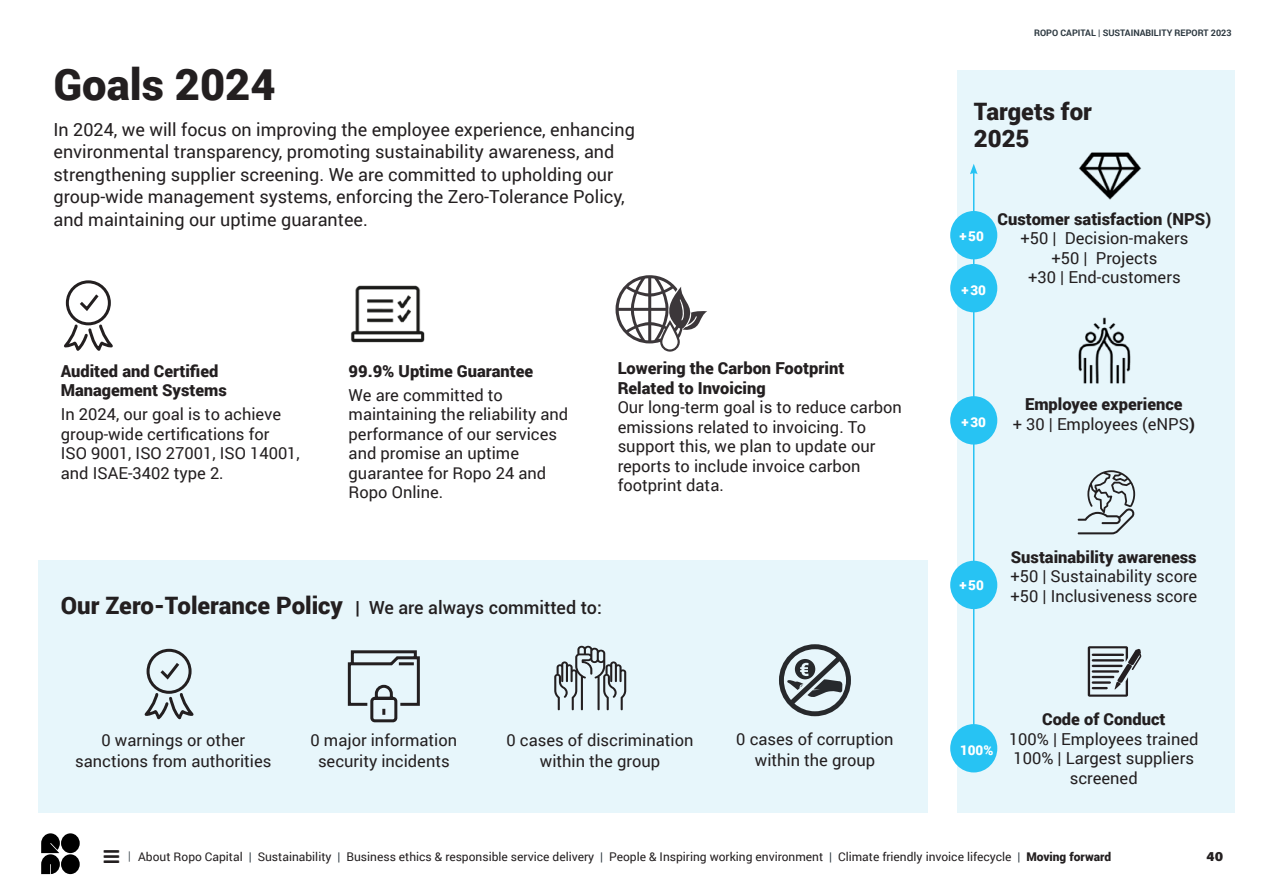
<style>
.page{position:relative;width:1263px;height:893px;background:#fff}
.page>*{position:absolute;margin:0;border:0;box-sizing:border-box;transform-origin:0 0}
.t1{font:900 43.5px "Roboto";color:#231f20}
.t2{font:900 24px "Roboto";color:#231f20}
.t3{font:18px/22.5px "Roboto";color:#231f20}
.t4{font:500 18px "Roboto";color:#231f20}
.t5{font:16.5px/19.5px "Roboto";color:#231f20}
.t6{font:900 16.5px "Roboto";color:#231f20}
.t7{font:900 13.5px "Roboto";color:#fff}
.t8{font:900 13.5px "Acumin Pro";color:#231f20}
.t9{font:12px "Roboto";color:#231f20}
.t10{font:300 12px "Roboto";color:#2c3840}
.t11{font:700 9px "Roboto";color:#2c3840}
.s1{font-weight:900;font-size:24px}
.s2{font-weight:900}
.s3{color:#2c3840}
</style>
<div class="page">
<div style="left:61px;top:833px;width:19px;height:20px;background:#000;border-radius:50%"></div>
<div style="left:61px;top:854px;width:19px;height:20px;background:#000;border-radius:50%"></div>
<svg style="left:41px;top:833px;width:19px;height:41px"></svg>
<div style="left:958px;top:70px;width:277px;height:743px;background:#e7f6fb"></div>
<svg style="left:1088px;top:646px;width:53px;height:51px"></svg>
<svg style="left:615px;top:275px;width:92px;height:77px"></svg>
<img style="left:1079px;top:152px;width:63px;height:48px">
<img style="left:1078px;top:318px;width:53px;height:65px">
<hr style="left:973px;top:172px;width:1px;height:589px;background:#27c3f3">
<svg style="left:970px;top:164px;width:7px;height:10px"></svg>
<div style="left:950px;top:264px;width:47px;height:48px;background:#27c3f3;border-radius:50%"></div>
<div style="left:950px;top:211px;width:47px;height:48px;background:#27c3f3;border-radius:50%"></div>
<div style="left:950px;top:561px;width:47px;height:48px;background:#27c3f3;border-radius:50%"></div>
<div style="left:950px;top:724px;width:47px;height:48px;background:#27c3f3;border-radius:50%"></div>
<div style="left:950px;top:396px;width:47px;height:49px;background:#27c3f3;border-radius:50%"></div>
<svg style="left:1078px;top:470px;width:57px;height:64px"></svg>
<img style="left:351px;top:285px;width:74px;height:58px">
<div style="left:38px;top:560px;width:889px;height:253px;background:#e7f6fb"></div>
<svg style="left:554px;top:646px;width:72px;height:64px"></svg>
<svg style="left:347px;top:650px;width:73px;height:73px"></svg>
<svg style="left:144px;top:648px;width:50px;height:72px"></svg>
<svg style="left:779px;top:644px;width:72px;height:72px"></svg>
<svg style="left:64px;top:280px;width:49px;height:71px"></svg>
<p class="t1" style="left:53px;top:53px;width:224px">Goals 2024</p>
<p class="t3" style="left:53px;top:117px;width:583px">In 2024, we will focus on improving the employee experience, enhancing environmental transparency, promoting sustainability awareness, and strengthening supplier screening. We are committed to upholding our group-wide management systems, enforcing the Zero-Tolerance Policy, and maintaining our uptime guarantee.</p>
<p class="t6" style="left:61px;top:359px;width:159px">Audited and Certified</p>
<p class="t6" style="left:61px;top:378px;width:168px">Management Systems</p>
<p class="t5" style="left:61px;top:404px;width:222px">In 2024, our goal is to achieve group-wide certifications for</p>
<p class="t5" style="left:61px;top:443px;width:241px">ISO 9001, ISO 27001, ISO 14001, and ISAE-3402 type 2.</p>
<p class="t6" style="left:349px;top:359px;width:186px">99.9% Uptime Guarantee</p>
<p class="t5" style="left:349px;top:384px;width:221px">We are committed to maintaining the reliability and performance of our services and promise an uptime guarantee for Ropo 24 and<br>Ropo Online.</p>
<p class="t6" style="left:618px;top:357px;width:228px">Lowering the Carbon Footprint</p>
<p class="t6" style="left:618px;top:376px;width:149px">Related to Invoicing</p>
<p class="t5" style="left:618px;top:397px;width:286px">Our long-term goal is to reduce carbon emissions related to invoicing. To support this, we plan to update our reports to include invoice carbon footprint data.</p>
<p class="t4" style="left:61px;top:595px;width:543px"><span class="s1">Our Zero-Tolerance Policy</span> | We are always committed to:</p>
<p class="t5" style="left:101px;top:730px;width:145px">0 warnings or other</p>
<p class="t5" style="left:75px;top:751px;width:198px">sanctions from authorities</p>
<p class="t5" style="left:310px;top:730px;width:148px">0 major information</p>
<p class="t5" style="left:318px;top:751px;width:133px">security incidents</p>
<p class="t5" style="left:507px;top:730px;width:188px">0 cases of discrimination</p>
<p class="t5" style="left:540px;top:751px;width:122px">within the group</p>
<p class="t5" style="left:736px;top:729px;width:159px">0 cases of corruption</p>
<p class="t5" style="left:755px;top:750px;width:122px">within the group</p>
<p class="t11" style="left:1034px;top:26px;width:199px">ROPO CAPITAL | SUSTAINABILITY REPORT 2023</p>
<p class="t2" style="left:974px;top:95px;width:120px">Targets for</p>
<p class="t2" style="left:974px;top:122px;width:57px">2025</p>
<p class="t7" style="left:959px;top:227px;width:26px">+ 50</p>
<p class="t7" style="left:961px;top:281px;width:26px">+ 30</p>
<p class="t6" style="left:998px;top:207px;width:215px">Customer satisfaction (NPS)</p>
<p class="t5" style="left:1020px;top:228px;width:169px">+50 | Decision-makers</p>
<p class="t5" style="left:1051px;top:247px;width:107px">+50 | Projects</p>
<p class="t5" style="left:1028px;top:267px;width:154px">+30 | End-customers</p>
<p class="t7" style="left:961px;top:413px;width:26px">+ 30</p>
<p class="t6" style="left:1025px;top:393px;width:159px">Employee experience</p>
<p class="t5" style="left:1013px;top:413px;width:184px">+ 30 | Employees (eNPS<span class="s2">)</span></p>
<p class="t7" style="left:959px;top:576px;width:26px">+ 50</p>
<p class="t6" style="left:1011px;top:545px;width:187px">Sustainability awareness</p>
<p class="t5" style="left:1010px;top:566px;width:188px">+50 | Sustainability score</p>
<p class="t5" style="left:1010px;top:586px;width:188px">+50 | Inclusiveness score</p>
<p class="t7" style="left:960px;top:740px;width:35px">100%</p>
<p class="t6" style="left:1042px;top:708px;width:125px">Code of Conduct</p>
<p class="t5" style="left:1009px;top:728px;width:191px">100% | Employees trained</p>
<p class="t5" style="left:1013px;top:748px;width:182px">100% | Largest suppliers</p>
<p class="t5" style="left:1070px;top:767px;width:69px">screened</p>
<p class="t10" style="left:128px;top:847px;width:4px">|</p>
<p class="t9" style="left:138px;top:848px;width:974px">About Ropo Capital <span class="s3">|</span> Sustainability <span class="s3">|</span> Business ethics &amp; responsible service delivery <span class="s3">|</span> People &amp; Inspiring working environment <span class="s3">|</span> Climate friendly invoice lifecycle <span class="s3">|</span> <span class="s2">Moving forward</span></p>
<p class="t8" style="left:1206px;top:846px;width:18px">40</p>
</div>
